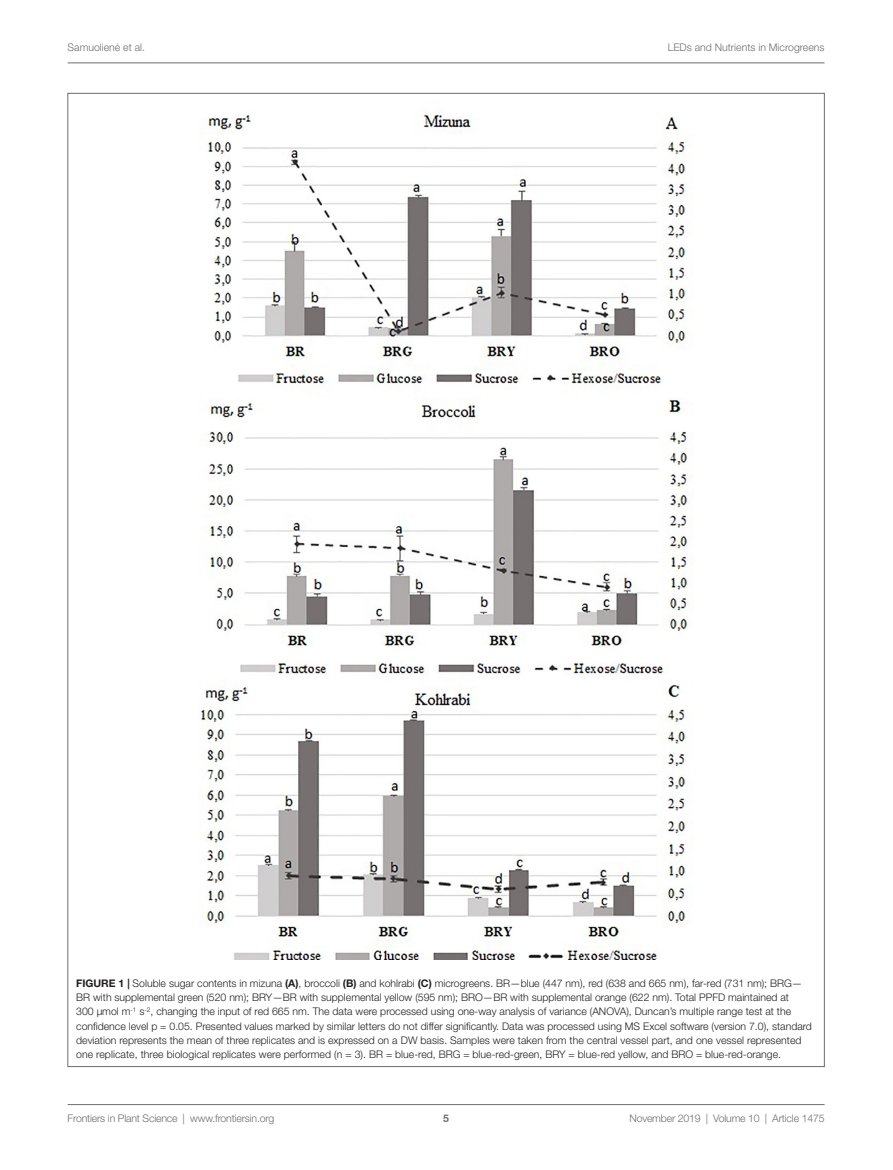
<style>
.page{position:relative;width:893px;height:1170px;background:#fff}
.page>*{position:absolute;margin:0;border:0;box-sizing:border-box;transform-origin:0 0}
.FC{font:300 10.5px/14.2px "Helvetica Neue LT Std";color:#231f20}
.t1{font:300 10.5px "Helvetica Neue LT Std";letter-spacing:-.015em;color:#6c6d70}
.t2{font:700 10.5px "Helvetica Neue LT Std";color:#6c6d70}
.s1{font-weight:700}
</style>
<div class="page">
<hr style="left:68px;top:63px;width:756px;height:1px;background:#6c6d70">
<hr style="left:68px;top:1104px;width:756px;height:1px;background:#6c6d70">
<img style="left:200px;top:112px;width:492px;height:847px">
<p class="t1" style="left:68px;top:41px;width:79px">Samuolienė et al.</p>
<p class="t1" style="left:668px;top:41px;width:158px">LEDs and Nutrients in Microgreens</p>
<p class="FC" style="left:76px;top:976px;width:737px"><span class="s1">FIGURE 1 |</span> Soluble sugar contents in mizuna <span class="s1">(A)</span>, broccoli <span class="s1">(B)</span> and kohlrabi <span class="s1">(C)</span> microgreens. BR—blue (447 nm), red (638 and 665 nm), far-red (731 nm); BRG— BR with supplemental green (520 nm); BRY—BR with supplemental yellow (595 nm); BRO—BR with supplemental orange (622 nm). Total PPFD maintained at<br>300 µmol m<sup>-1</sup> s<sup>-2</sup>, changing the input of red 665 nm. The data were processed using one-way analysis of variance (ANOVA), Duncan’s multiple range test at the confidence level p = 0.05. Presented values marked by similar letters do not differ significantly. Data was processed using MS Excel software (version 7.0), standard deviation represents the mean of three replicates and is expressed on a DW basis. Samples were taken from the central vessel part, and one vessel represented one replicate, three biological replicates were performed (n = 3). BR = blue-red, BRG = blue-red-green, BRY = blue-red yellow, and BRO = blue-red-orange.</p>
<p class="t1" style="left:68px;top:1111px;width:208px">Frontiers in Plant Science | www.frontiersin.org</p>
<p class="t1" style="left:629px;top:1111px;width:197px">November 2019 | Volume 10 | Article 1475</p>
<p class="t2" style="left:443px;top:1111px;width:7px">5</p>
</div>
